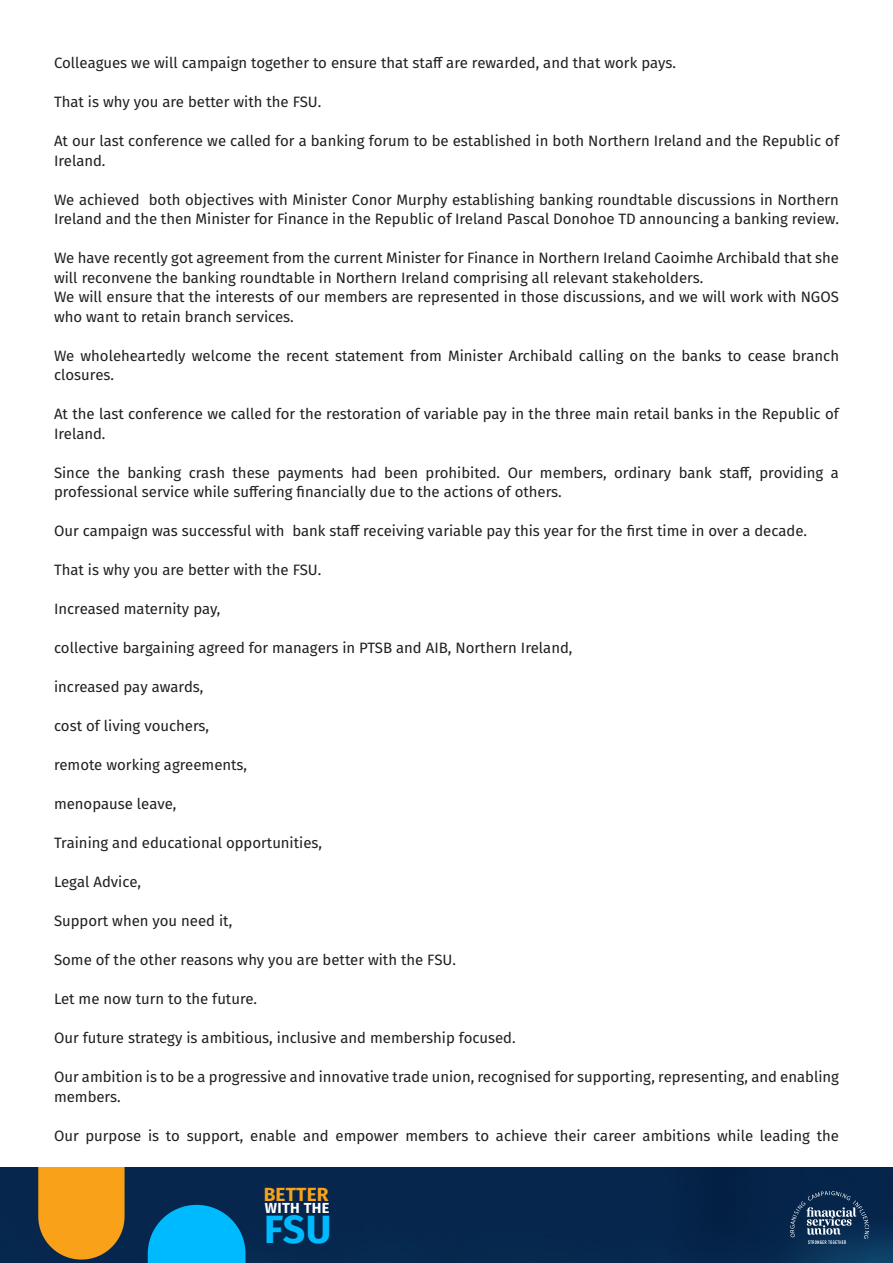
<style>
.page{position:relative;width:893px;height:1263px;background:#fff}
.page>*{position:absolute;margin:0;border:0;box-sizing:border-box;transform-origin:0 0}
.t1{font:700 39.45px "Fira Sans";color:#00baff}
.t2{font:700 19.05px "Fira Sans";letter-spacing:.01em;color:#f8a119}
.t3{font:15px/19.5px "Fira Sans";color:#231f20}
.t4{font:700 14.55px "Fira Sans";letter-spacing:.02em;color:#fff}
</style>
<div class="page">
<div style="left:0;top:1167px;width:893px;height:96px;background:#06264d"></div>
<svg style="left:790px;top:1191px;width:79px;height:53px;background:#2c4869"></svg>
<svg style="left:38px;top:1167px;width:87px;height:92px;background:#df941e"></svg>
<svg style="left:148px;top:1205px;width:97px;height:58px;background:#01a0df"></svg>
<p class="t3" style="left:54px;top:53px;width:623px">Colleagues we will campaign together to ensure that staff are rewarded, and that work pays.</p>
<p class="t3" style="left:54px;top:92px;width:269px">That is why you are better with the FSU.</p>
<p class="t3" style="left:54px;top:131px;width:786px">At our last conference we called for a banking forum to be established in both Northern Ireland and the Republic of<br>Ireland.</p>
<p class="t3" style="left:54px;top:189px;width:786px">We achieved both objectives with Minister Conor Murphy establishing banking roundtable discussions in Northern<br>Ireland and the then Minister for Finance in the Republic of Ireland Pascal Donohoe TD announcing a banking review.</p>
<p class="t3" style="left:54px;top:248px;width:787px">We have recently got agreement from the current Minister for Finance in Northern Ireland Caoimhe Archibald that she will reconvene the banking roundtable in Northern Ireland comprising all relevant stakeholders.</p>
<p class="t3" style="left:54px;top:287px;width:786px">We will ensure that the interests of our members are represented in those discussions, and we will work with NGOS who want to retain branch services.</p>
<p class="t3" style="left:54px;top:345px;width:786px">We wholeheartedly welcome the recent statement from Minister Archibald calling on the banks to cease branch closures.</p>
<p class="t3" style="left:54px;top:404px;width:786px">At the last conference we called for the restoration of variable pay in the three main retail banks in the Republic of<br>Ireland.</p>
<p class="t3" style="left:54px;top:462px;width:786px">Since the banking crash these payments had been prohibited. Our members, ordinary bank staff, providing a professional service while suffering financially due to the actions of others.</p>
<p class="t3" style="left:54px;top:521px;width:754px">Our campaign was successful with bank staff receiving variable pay this year for the first time in over a decade.</p>
<p class="t3" style="left:54px;top:560px;width:269px">That is why you are better with the FSU.</p>
<p class="t3" style="left:54px;top:599px;width:168px">Increased maternity pay,</p>
<p class="t3" style="left:54px;top:638px;width:520px">collective bargaining agreed for managers in PTSB and AIB, Northern Ireland,</p>
<p class="t3" style="left:54px;top:677px;width:151px">increased pay awards,</p>
<p class="t3" style="left:54px;top:716px;width:157px">cost of living vouchers,</p>
<p class="t3" style="left:54px;top:755px;width:195px">remote working agreements,</p>
<p class="t3" style="left:54px;top:794px;width:124px">menopause leave,</p>
<p class="t3" style="left:54px;top:833px;width:270px">Training and educational opportunities,</p>
<p class="t3" style="left:54px;top:872px;width:88px">Legal Advice,</p>
<p class="t3" style="left:54px;top:911px;width:180px">Support when you need it,</p>
<p class="t3" style="left:54px;top:950px;width:403px">Some of the other reasons why you are better with the FSU.</p>
<p class="t3" style="left:54px;top:989px;width:205px">Let me now turn to the future.</p>
<p class="t3" style="left:54px;top:1028px;width:463px">Our future strategy is ambitious, inclusive and membership focused.</p>
<p class="t3" style="left:54px;top:1067px;width:786px">Our ambition is to be a progressive and innovative trade union, recognised for supporting, representing, and enabling members.</p>
<p class="t3" style="left:54px;top:1125px;width:786px">Our purpose is to support, enable and empower members to achieve their career ambitions while leading the</p>
<p class="t2" style="left:264px;top:1178px;width:66px">BETTER</p>
<p class="t1" style="left:264px;top:1196px;width:69px">FSU</p>
<p class="t4" style="left:265px;top:1196px;width:66px">WITH THE</p>
</div>
